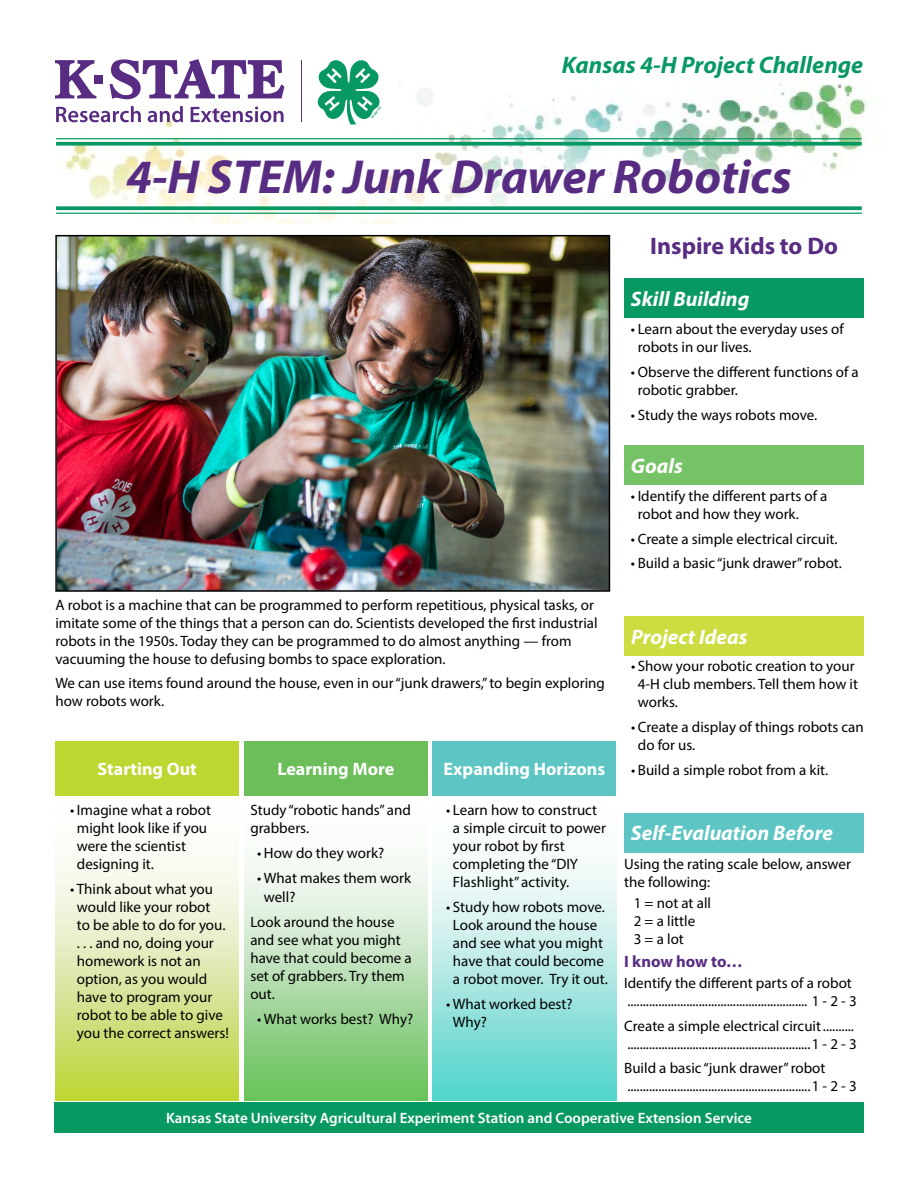
<style>
.page{position:relative;width:918px;height:1188px;background:#fff}
.page>*{position:absolute;margin:0;border:0;box-sizing:border-box;transform-origin:0 0}
.t1{font:italic 700 48px "Myriad Pro";color:#572c82}
.t2{font:italic 700 24px "Myriad Pro";color:#089963}
.t3{font:700 24px "Myriad Pro";color:#572c82}
.t4{font:italic 700 21px "Myriad Pro";color:#fff}
.t5{font:700 18px "Myriad Pro";color:#fff}
.t6{font:700 16.5px "Myriad Pro";color:#572c82}
.t7{font:15px/18px "Myriad Pro";color:#000}
.t8{font:600 15px "Myriad Pro";color:#fff}
</style>
<div class="page">
<img style="left:55px;top:83px;width:812px;height:141px">
<svg style="left:55px;top:853px;width:184px;height:247px;background:#dce8a2"></svg>
<div style="left:244px;top:796px;width:184px;height:304px;background:linear-gradient(to bottom,#fff,#70c264)"></div>
<div style="left:433px;top:796px;width:183px;height:304px;background:linear-gradient(to bottom,#fff,#5ed5cd)"></div>
<div style="left:95px;top:75px;width:8px;height:8px;background:#572c82"></div>
<svg style="left:55px;top:60px;width:41px;height:38px"></svg>
<svg style="left:110px;top:59px;width:174px;height:40px"></svg>
<svg style="left:56px;top:106px;width:85px;height:16px"></svg>
<svg style="left:148px;top:106px;width:35px;height:16px"></svg>
<svg style="left:191px;top:107px;width:93px;height:15px"></svg>
<hr style="left:301px;top:60px;width:1px;height:62px;background:#572c82">
<svg style="left:317px;top:60px;width:64px;height:65px"></svg>
<hr style="left:56px;top:138px;width:806px;height:1px;background:#089963">
<svg style="left:56px;top:142px;width:806px;height:4px;background:#1ea170"></svg>
<svg style="left:56px;top:206px;width:806px;height:4px;background:#1da170"></svg>
<hr style="left:56px;top:213px;width:806px;height:1px;background:#089963">
<div style="left:54px;top:1102px;width:810px;height:30px;background:#089963"></div>
<img style="left:58px;top:238px;width:549px;height:351px">
<div style="left:55px;top:235px;width:555px;height:357px;border:2px solid #000"></div>
<div style="left:624px;top:279px;width:240px;height:39px;background:#089963"></div>
<div style="left:624px;top:445px;width:240px;height:40px;background:#76c267"></div>
<div style="left:624px;top:616px;width:240px;height:40px;background:#cddd41"></div>
<div style="left:56px;top:741px;width:183px;height:55px;background:#bed630"></div>
<div style="left:244px;top:741px;width:184px;height:55px;background:#6bbe59"></div>
<div style="left:433px;top:741px;width:183px;height:55px;background:#5dc5c3"></div>
<div style="left:624px;top:813px;width:240px;height:39px;background:#5dc5c3"></div>
<h2 class="t2" style="left:562px;top:50px;width:303px">Kansas 4-H Project Challenge</h2>
<h1 class="t1" style="left:126px;top:145px;width:667px">4-H STEM: Junk Drawer Robotics</h1>
<h2 class="t3" style="left:650px;top:230px;width:189px">Inspire Kids to Do</h2>
<h3 class="t4" style="left:631px;top:286px;width:120px">Skill Building</h3>
<p class="t7" style="left:638px;top:320px;width:208px;text-indent:-7px">• Learn about the everyday uses of robots in our lives.</p>
<p class="t7" style="left:638px;top:363px;width:223px;text-indent:-7px">• Observe the different functions of a robotic grabber.</p>
<p class="t7" style="left:631px;top:406px;width:188px">• Study the ways robots move.</p>
<h3 class="t4" style="left:631px;top:452px;width:53px">Goals</h3>
<p class="t7" style="left:55px;top:595px;width:544px">A robot is a machine that can be programmed to perform repetitious, physical tasks, or imitate some of the things that a person can do. Scientists developed the first industrial robots in the 1950s. Today they can be programmed to do almost anything — from vacuuming the house to defusing bombs to space exploration.</p>
<p class="t7" style="left:55px;top:674px;width:551px">We can use items found around the house, even in our “junk drawers,” to begin exploring how robots work.</p>
<p class="t5" style="left:98px;top:758px;width:101px">Starting Out</p>
<p class="t5" style="left:277px;top:758px;width:118px">Learning More</p>
<p class="t5" style="left:444px;top:758px;width:163px">Expanding Horizons</p>
<p class="t7" style="left:77px;top:801px;width:136px;text-indent:-7px">• Imagine what a robot might look like if you were the scientist designing it.</p>
<p class="t7" style="left:77px;top:880px;width:153px;text-indent:-7px">• Think about what you would like your robot<br>to be able to do for you. . . . and no, doing your homework is not an option, as you would have to program your robot to be able to give you the correct answers!</p>
<p class="t7" style="left:250px;top:801px;width:162px">Study “robotic hands” and grabbers.</p>
<p class="t7" style="left:257px;top:844px;width:129px">• How do they work?</p>
<p class="t7" style="left:264px;top:868px;width:149px;line-height:19.5px;text-indent:-7px">• What makes them work well?</p>
<p class="t7" style="left:250px;top:913px;width:163px">Look around the house and see what you might have that could become a set of grabbers. Try them out.</p>
<p class="t7" style="left:257px;top:1009px;width:158px">• What works best? Why?</p>
<p class="t7" style="left:453px;top:801px;width:155px;text-indent:-7px">• Learn how to construct a simple circuit to power your robot by first completing the “DIY<br>Flashlight” activity.</p>
<p class="t7" style="left:446px;top:898px;width:163px;text-align:center">• Study how robots move.<br>Look around the house and see what you might have that could become a robot mover. Try it out.</p>
<p class="t7" style="left:453px;top:994px;width:121px;text-indent:-7px">• What worked best?<br>Why?</p>
<p class="t7" style="left:638px;top:487px;width:191px;text-indent:-7px">• Identify the different parts of a robot and how they work.</p>
<p class="t7" style="left:631px;top:529px;width:208px">• Create a simple electrical circuit.</p>
<p class="t7" style="left:631px;top:554px;width:213px">• Build a basic “junk drawer” robot.</p>
<h3 class="t4" style="left:631px;top:623px;width:118px">Project Ideas</h3>
<p class="t7" style="left:638px;top:657px;width:222px;text-indent:-7px">• Show your robotic creation to your<br>4-H club members. Tell them how it works.</p>
<p class="t7" style="left:638px;top:718px;width:227px;text-indent:-7px">• Create a display of things robots can do for us.</p>
<p class="t7" style="left:631px;top:760px;width:199px">• Build a simple robot from a kit.</p>
<h3 class="t4" style="left:631px;top:820px;width:203px">Self-Evaluation Before</h3>
<p class="t7" style="left:624px;top:855px;width:228px">Using the rating scale below, answer the following:</p>
<p class="t7" style="left:634px;top:894px;width:79px">1 = not at all<br>2 = a little<br>3 = a lot</p>
<p class="t6" style="left:624px;top:951px;width:120px">I know how to…</p>
<p class="t7" style="left:624px;top:974px;width:234px">Identify the different parts of a robot .......................................................... 1 - 2 - 3</p>
<p class="t7" style="left:624px;top:1016px;width:234px">Create a simple electrical circuit.......... ...........................................................1 - 2 - 3</p>
<p class="t7" style="left:624px;top:1059px;width:234px">Build a basic “junk drawer” robot ...........................................................1 - 2 - 3</p>
<p class="t8" style="left:166px;top:1108px;width:587px">Kansas State University Agricultural Experiment Station and Cooperative Extension Service</p>
</div>
